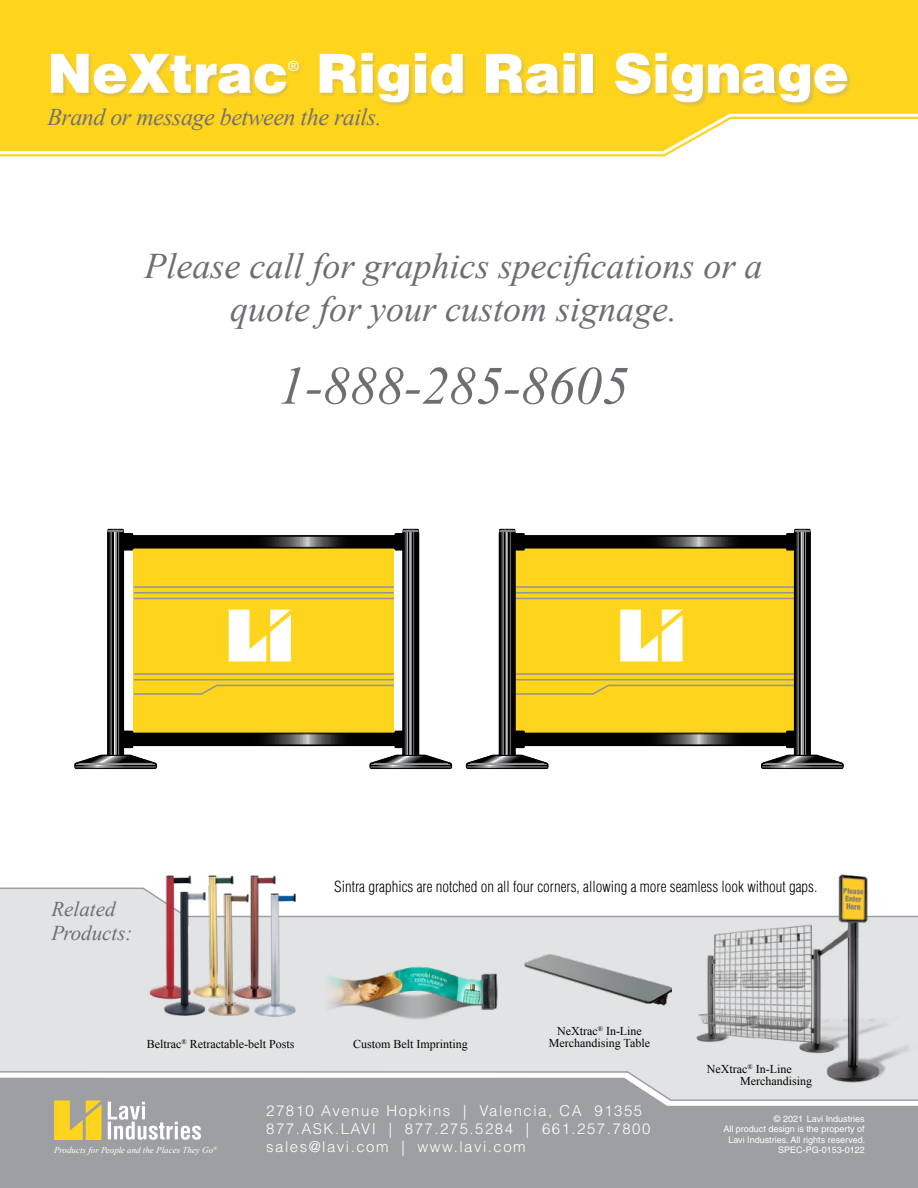
<style>
.page{position:relative;width:918px;height:1188px;background:#fff}
.page>*{position:absolute;margin:0;border:0;box-sizing:border-box;transform-origin:0 0}
.t1{font:900 54px "Helvetica LT Pro";letter-spacing:-.005em;color:#fff}
.t2{font:italic 54px "Times New Roman";color:#6d6e71}
.t3{font:italic 36px/43.2px "Times New Roman";color:#6d6e71;text-align:center}
.t4{font:italic 24px "Times New Roman";letter-spacing:-.02em;color:#737172}
.t5{font:italic 21px "Times New Roman";color:#6d6e71}
.t6{font:300 15px "Helvetica LT Pro";letter-spacing:.1em;color:#fff}
.t7{font:300 condensed 15px "Helvetica LT Pro";color:#000}
.t8{font:13.95px "Helvetica LT Pro";color:#fff}
.t9{font:12px "Times New Roman";color:#000}
.spec_sheet_ID{font:9px/10.5px "Helvetica LT Pro";color:#fff;text-align:center}
.t10{font:italic 9px "Times New Roman";color:#fff}
</style>
<div class="page">
<svg style="left:465px;top:529px;width:379px;height:240px"></svg>
<div style="left:0;top:918px;width:691px;height:152px;background:#e2e3e4"></div>
<div style="left:0;top:1140px;width:918px;height:48px;background:#9d9fa2"></div>
<svg style="left:0;top:887px;width:691px;height:31px"></svg>
<img style="left:315px;top:957px;width:193px;height:69px">
<img style="left:147px;top:875px;width:151px;height:147px">
<svg style="left:0;top:1070px;width:918px;height:70px;background:#adaead"></svg>
<img style="left:524px;top:955px;width:147px;height:51px">
<svg style="left:0;top:151px;width:674px;height:6px"></svg>
<svg style="left:0;top:0;width:918px;height:151px;background:#ffd72e"></svg>
<div style="left:52px;top:53px;width:799px;height:54px;background:#9d9fa2;opacity:.35"></div>
<img style="left:691px;top:874px;width:227px;height:213px">
<svg style="left:74px;top:529px;width:379px;height:240px"></svg>
<p class="t1" style="left:47px;top:38px;width:243px">NeXtrac</p>
<p class="t8" style="left:288px;top:58px;width:12px">®</p>
<p class="t1" style="left:316px;top:38px;width:534px">Rigid Rail Signage</p>
<p class="t4" style="left:47px;top:101px;width:336px">Brand or message between the rails.</p>
<p class="t3" style="left:145px;top:243px;width:619px">Please call for graphics specifications or a quote for your custom signage.</p>
<p class="t2" style="left:278px;top:348px;width:352px">1-888-285-8605</p>
<p class="t5" style="left:51px;top:895px;width:66px">Related</p>
<p class="t5" style="left:51px;top:919px;width:83px">Products:</p>
<p class="t7" style="left:334px;top:877px;width:485px">Sintra graphics are notched on all four corners, allowing a more seamless look without gaps.</p>
<p class="t9" style="left:557px;top:1023px;width:86px">NeXtrac<sup>®</sup> In-Line</p>
<p class="t9" style="left:147px;top:1036px;width:149px">Beltrac<sup>®</sup> Retractable-belt Posts</p>
<p class="t9" style="left:549px;top:1035px;width:103px">Merchandising Table</p>
<p class="t9" style="left:353px;top:1036px;width:116px">Custom Belt Imprinting</p>
<p class="t9" style="left:707px;top:1061px;width:86px">NeXtrac<sup>®</sup> In-Line</p>
<p class="t9" style="left:740px;top:1073px;width:73px">Merchandising</p>
<p class="t6" style="left:266px;top:1102px;width:378px">27810 Avenue Hopkins | Valencia, CA 91355</p>
<p class="t6" style="left:266px;top:1120px;width:386px">877.ASK.LAVI | 877.275.5284 | 661.257.7800</p>
<p class="t10" style="left:54px;top:1144px;width:165px">Products for People and the Places They Go<sup>®</sup></p>
<p class="t6" style="left:266px;top:1138px;width:261px">sales@lavi.com | www.lavi.com</p>
<p class="spec_sheet_ID" style="left:774px;top:1113px;width:92px">© 2021 Lavi Industries</p>
<p class="spec_sheet_ID" style="left:723px;top:1124px;width:143px">All product design is the property of<br>Lavi Industries. All rights reserved.</p>
<p class="spec_sheet_ID" style="left:778px;top:1145px;width:88px">SPEC-PG-0153-0122</p>
</div>
